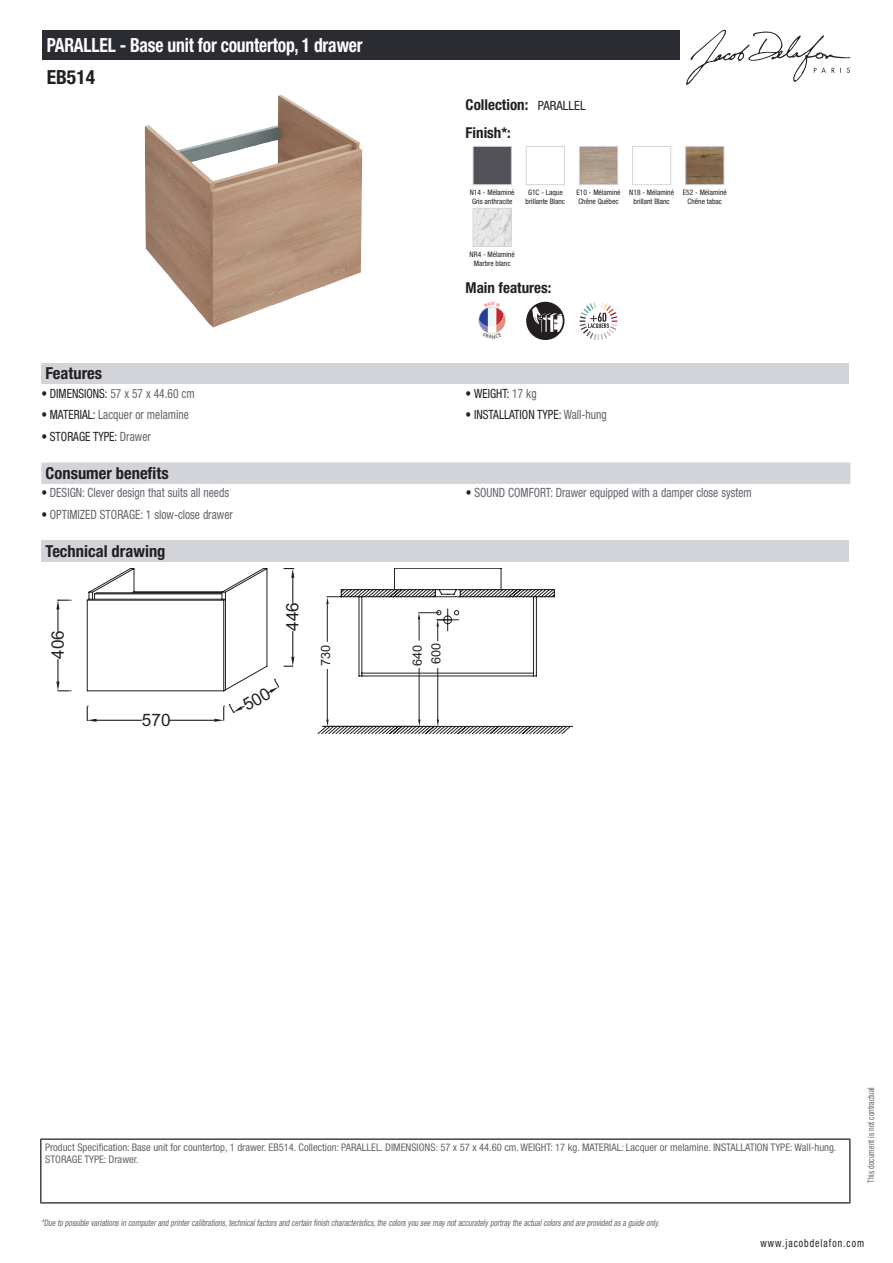
<style>
.page{position:relative;width:893px;height:1263px;background:#fff}
.page>*{position:absolute;margin:0;border:0;box-sizing:border-box;transform-origin:0 0}
.t1{font:700 condensed 19.5px "Helvetica Neue LT Std";letter-spacing:-.01em;color:#fff;scale:.9 1}
.t2{font:700 condensed 19.5px "Helvetica Neue LT Std";color:#231f20}
.t3{font:17.1px "Arial";color:#231f20}
.t4{font:700 condensed 16.5px "Helvetica Neue LT Std";color:#231f20}
.t5{font:700 condensed 15px/27.8px "Helvetica Neue LT Std";color:#231f20}
.t6{font:condensed 12.75px "Helvetica Neue LT Std";color:#626568;scale:.9 1}
.t7{font:condensed 12.75px "Helvetica Neue LT Std";color:#231f20;scale:.9 1}
.t8{font:12.75px/18.6px "Arial";color:#231f20}
.t9{font:condensed 11.25px "Helvetica Neue LT Std";letter-spacing:.1em;color:#231f20;scale:.87 1}
.t10{font:condensed 10.5px/12px "Helvetica Neue LT Std";color:#626568}
.t11{font:italic condensed 9px "Helvetica Neue LT Std";color:#626568;scale:.87 1}
.t12{font:condensed 9px "Helvetica Neue LT Std";color:#626568;scale:.87 1}
.t13{font:condensed 7.5px/9px "Helvetica Neue LT Std";color:#231f20;text-align:center}
.s1{font-weight:400;font-size:12.75px}
.s2{color:#231f20}
.s3{color:#626568}
</style>
<div class="page">
<svg style="left:686px;top:30px;width:164px;height:55px"></svg>
<img style="left:145px;top:95px;width:217px;height:232px">
<img style="left:475px;top:148px;width:35px;height:35px">
<div style="left:473px;top:146px;width:39px;height:39px;border:1px solid #d3d4da"></div>
<div style="left:526px;top:146px;width:39px;height:39px;border:1px solid #d3d4da"></div>
<img style="left:581px;top:148px;width:35px;height:35px">
<div style="left:579px;top:146px;width:39px;height:39px;border:1px solid #d3d4da"></div>
<div style="left:632px;top:146px;width:39px;height:39px;border:1px solid #d3d4da"></div>
<img style="left:687px;top:148px;width:35px;height:35px">
<div style="left:685px;top:146px;width:39px;height:39px;border:1px solid #d3d4da"></div>
<img style="left:475px;top:210px;width:35px;height:35px">
<div style="left:473px;top:208px;width:39px;height:39px;border:1px solid #d3d4da"></div>
<svg style="left:526px;top:302px;width:38px;height:38px"></svg>
<svg style="left:580px;top:302px;width:37px;height:38px"></svg>
<div style="left:41px;top:363px;width:808px;height:21px;background:#d3d4da"></div>
<div style="left:41px;top:462px;width:809px;height:22px;background:#d3d4da"></div>
<div style="left:41px;top:540px;width:808px;height:22px;background:#d3d4da"></div>
<hr style="left:57px;top:659px;width:2px;height:22px;background:#231f20">
<hr style="left:57px;top:609px;width:2px;height:22px;background:#231f20">
<svg style="left:56px;top:681px;width:15px;height:10px"></svg>
<svg style="left:56px;top:600px;width:15px;height:9px"></svg>
<svg style="left:317px;top:568px;width:256px;height:166px"></svg>
<div style="left:43px;top:30px;width:637px;height:30px;background:#2a2c32"></div>
<hr style="left:40px;top:1138px;width:810px;height:2px;background:#040503">
<hr style="left:40px;top:1140px;width:1px;height:62px;background:#040503">
<hr style="left:849px;top:1140px;width:1px;height:62px;background:#040503">
<hr style="left:40px;top:1202px;width:810px;height:1px;background:#040503">
<svg style="left:479px;top:306px;width:26px;height:28px"></svg>
<svg style="left:86px;top:568px;width:208px;height:154px"></svg>
<h1 class="t1" style="left:47px;top:33px;width:353px">PARALLEL - Base unit for countertop, 1 drawer</h1>
<h1 class="t2" style="left:47px;top:65px;width:50px">EB514</h1>
<h3 class="t5" style="left:466px;top:90px;width:122px">Collection: <span class="s1">PARALLEL<br></span>Finish*:</h3>
<p class="t13" style="left:470px;top:187px;width:46px;text-align:left">N14 - Mélaminé<br>Gris anthracite</p>
<p class="t13" style="left:526px;top:187px;width:41px">G1C - Laque brillante Blanc</p>
<p class="t13" style="left:576px;top:187px;width:46px;text-align:left">E10 - Mélaminé<br>Chêne Québec</p>
<p class="t13" style="left:629px;top:187px;width:46px">N18 - Mélaminé brillant Blanc</p>
<p class="t13" style="left:683px;top:187px;width:46px">E52 - Mélaminé<br>Chêne tabac</p>
<p class="t13" style="left:470px;top:249px;width:47px">NR4 - Mélaminé<br>Marbre blanc</p>
<h3 class="t5" style="left:466px;top:274px;width:87px">Main features:</h3>
<h3 class="t4" style="left:46px;top:364px;width:58px">Features</h3>
<p class="t6" style="left:41px;top:386px;width:172px"><span class="s2">• DIMENSIONS:</span> 57 x 57 x 44.60 cm</p>
<p class="t7" style="left:466px;top:386px;width:80px">• WEIGHT: <span class="s3">17 kg</span></p>
<p class="t6" style="left:41px;top:407px;width:165px"><span class="s2">• MATERIAL:</span> Lacquer or melamine</p>
<p class="t7" style="left:466px;top:407px;width:158px">• INSTALLATION TYPE: <span class="s3">Wall-hung</span></p>
<p class="t7" style="left:41px;top:429px;width:123px">• STORAGE TYPE: <span class="s3">Drawer</span></p>
<h3 class="t4" style="left:46px;top:463px;width:125px">Consumer benefits</h3>
<p class="t6" style="left:41px;top:485px;width:210px"><span class="s2">•</span> DESIGN: Clever design that suits all needs</p>
<p class="t6" style="left:466px;top:485px;width:319px"><span class="s2">•</span> SOUND COMFORT: Drawer equipped with a damper close system</p>
<p class="t6" style="left:41px;top:507px;width:214px"><span class="s2">•</span> OPTIMIZED STORAGE: 1 slow-close drawer</p>
<h3 class="t4" style="left:46px;top:541px;width:121px">Technical drawing</h3>
<h2 class="t3" style="left:46px;top:659px;width:30px;rotate:-90deg">406</h2>
<h2 class="t3" style="left:142px;top:709px;width:30px">570</h2>
<h2 class="t3" style="left:281px;top:631px;width:30px;rotate:-90deg">446</h2>
<p class="t8" style="left:317px;top:666px;width:23px;rotate:-90deg">730</p>
<p class="t8" style="left:408px;top:666px;width:24px;rotate:-90deg">640<br>600</p>
<p class="t10" style="left:45px;top:1141px;width:793px">Product Specification: Base unit for countertop, 1 drawer. EB514. Collection: PARALLEL. DIMENSIONS: 57 x 57 x 44.60 cm. WEIGHT: 17 kg. MATERIAL: Lacquer or melamine. INSTALLATION TYPE: Wall-hung.<br>STORAGE TYPE: Drawer.</p>
<p class="t11" style="left:41px;top:1217px;width:714px">*Due to possible variationsin computerand printercalibrations,technicalfactorsand certain finish characteristics,the colorsyou see maynotaccuratelyportraythe actualcolorsand are provided asa guide only.</p>
<p class="t12" style="left:866px;top:1183px;width:111px;rotate:-90deg">This document is not contractual</p>
<p class="t9" style="left:760px;top:1237px;width:121px">www.jacobdelafon.com</p>
</div>
